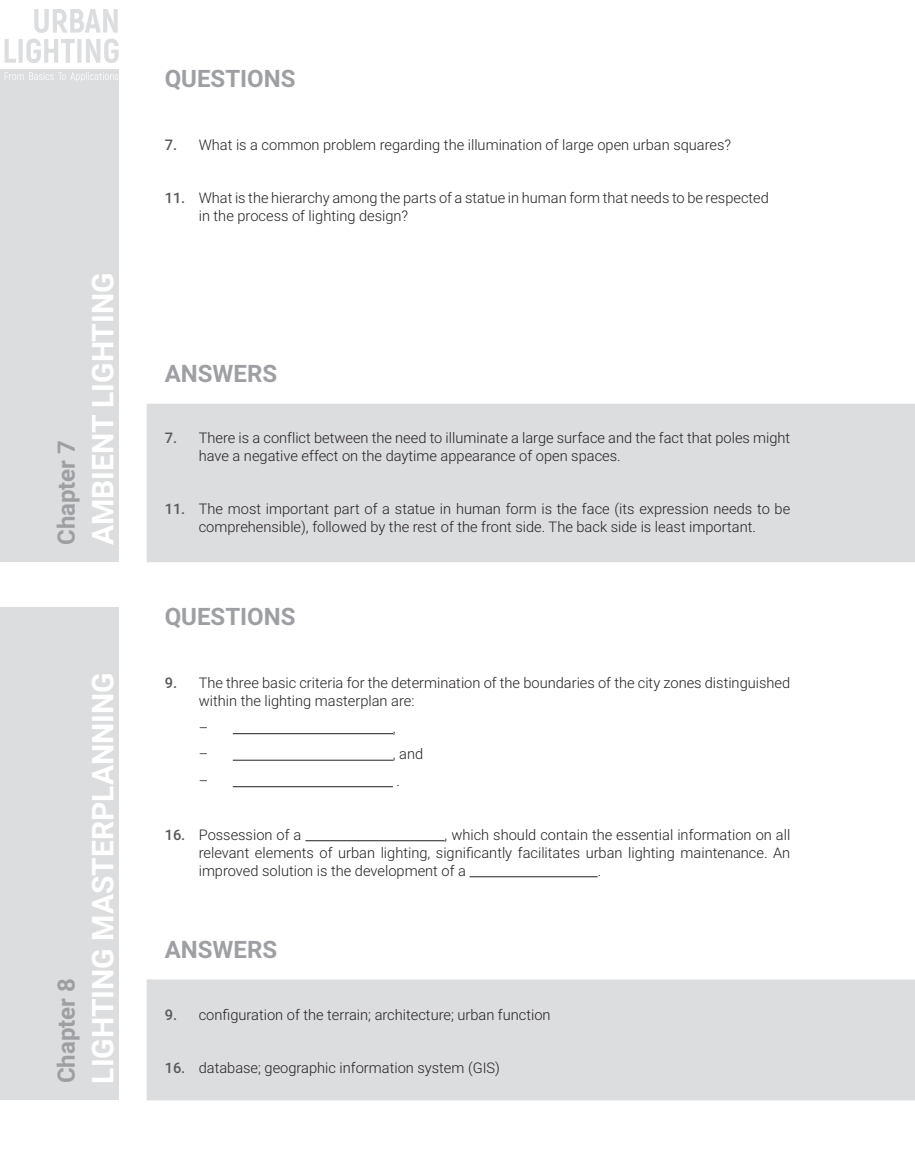
<style>
.page{position:relative;width:915px;height:1170px;background:#fff}
.page>*{position:absolute;margin:0;border:0;box-sizing:border-box;transform-origin:0 0}
.ODGOVORI{font:700 30px "Roboto";color:#fff}
.Knjiga_2{font:700 24px "Roboto";color:#9d9fa2}
.PITANJA{font:300 14.7px/18px "Roboto";color:#231f20}
.ODGOVORI-2{font:300 14.7px/18px "Roboto";color:#231f20}
.s1{font-weight:500;color:#57585a}
</style>
<div class="page">
<div style="left:147px;top:404px;width:767px;height:157px;background:#dcdddf"></div>
<div style="left:147px;top:404px;width:767px;height:158px;border:1px solid #dcdddf"></div>
<div style="left:0;top:69px;width:119px;height:493px;background:#dcdddf"></div>
<div style="left:147px;top:979px;width:767px;height:120px;background:#dcdddf"></div>
<div style="left:147px;top:979px;width:767px;height:121px;border:1px solid #dcdddf"></div>
<div style="left:0;top:607px;width:119px;height:493px;background:#dcdddf"></div>
<hr style="left:233px;top:733px;width:160px;height:1px;background:#231f20">
<hr style="left:233px;top:759px;width:160px;height:1px;background:#231f20">
<hr style="left:233px;top:786px;width:160px;height:1px;background:#231f20">
<hr style="left:305px;top:840px;width:139px;height:1px;background:#231f20">
<hr style="left:469px;top:876px;width:128px;height:1px;background:#231f20">
<svg style="left:5px;top:39px;width:114px;height:24px"></svg>
<svg style="left:34px;top:9px;width:84px;height:24px"></svg>
<svg style="left:5px;top:72px;width:113px;height:10px"></svg>
<p class="Knjiga_2" style="left:49px;top:545px;width:107px;rotate:-90deg">Chapter 7</p>
<p class="ODGOVORI" style="left:82px;top:545px;width:274px;rotate:-90deg">AMBIENT LIGHTING</p>
<p class="Knjiga_2" style="left:49px;top:1083px;width:107px;rotate:-90deg">Chapter 8</p>
<p class="ODGOVORI" style="left:82px;top:1083px;width:413px;rotate:-90deg">LIGHTING MASTERPLANNING</p>
<p class="Knjiga_2" style="left:165px;top:62px;width:132px">QUESTIONS</p>
<p class="PITANJA" style="left:165px;top:135px;width:568px"><span class="s1">7.</span> What is a common problem regarding the illumination of large open urban squares?</p>
<p class="PITANJA" style="left:199px;top:188px;width:571px;text-indent:-34px"><span class="s1">11.</span> What is the hierarchy among the parts of a statue in human form that needs to be respected in the process of lighting design?</p>
<p class="Knjiga_2" style="left:165px;top:357px;width:114px">ANSWERS</p>
<p class="ODGOVORI-2" style="left:199px;top:428px;width:593px;text-indent:-34px"><span class="s1">7.</span> There is a conflict between the need to illuminate a large surface and the fact that poles might have a negative effect on the daytime appearance of open spaces.</p>
<p class="ODGOVORI-2" style="left:165px;top:499px;width:627px;text-align:center"><span class="s1">11.</span> The most important part of a statue in human form is the face (its expression needs to be comprehensible), followed by the rest of the front side. The back side is least important.</p>
<p class="Knjiga_2" style="left:165px;top:600px;width:132px">QUESTIONS</p>
<p class="PITANJA" style="left:199px;top:673px;width:593px;text-indent:-34px"><span class="s1">9.</span> The three basic criteria for the determination of the boundaries of the city zones distinguished within the lighting masterplan are:</p>
<p class="PITANJA" style="left:199px;top:717px;width:11px">–</p>
<p class="PITANJA" style="left:393px;top:717px;width:4px">,</p>
<p class="PITANJA" style="left:199px;top:744px;width:11px">–</p>
<p class="PITANJA" style="left:393px;top:744px;width:32px">, and</p>
<p class="PITANJA" style="left:199px;top:770px;width:11px">–</p>
<p class="PITANJA" style="left:396px;top:770px;width:5px">.</p>
<p class="PITANJA" style="left:165px;top:824px;width:138px"><span class="s1">16.</span> Possession of a</p>
<p class="PITANJA" style="left:199px;top:824px;width:593px;text-align:justify;text-indent:246px">, which should contain the essential information on all relevant elements of urban lighting, significantly facilitates urban lighting maintenance. An improved solution is the development of a</p>
<p class="PITANJA" style="left:597px;top:860px;width:5px">.</p>
<p class="Knjiga_2" style="left:165px;top:932px;width:114px">ANSWERS</p>
<p class="ODGOVORI-2" style="left:165px;top:1005px;width:387px"><span class="s1">9.</span> configuration of the terrain; architecture; urban function</p>
<p class="ODGOVORI-2" style="left:165px;top:1058px;width:337px"><span class="s1">16.</span> database; geographic information system (GIS)</p>
</div>
